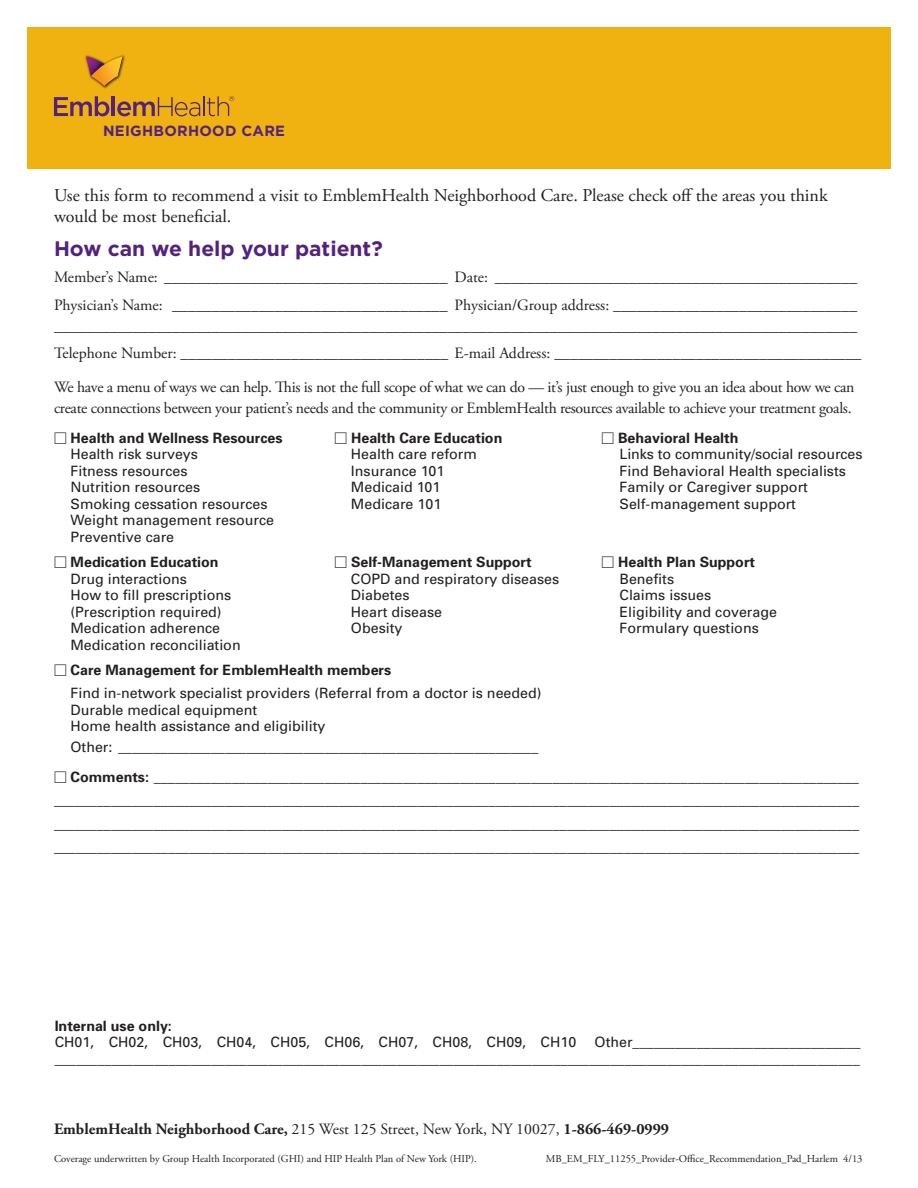
<style>
.page{position:relative;width:918px;height:1188px;background:#fff}
.page>*{position:absolute;margin:0;border:0;box-sizing:border-box;transform-origin:0 0}
.Subtitle{font:700 21px "Gotham";color:#52227f}
.Subtitle-2{font:18px/21px "Adobe Garamond Pro";color:#231f20}
.Body_Copy_A__Garamon{font:15.75px/21px "Adobe Garamond Pro";letter-spacing:-.02em;color:#231f20}
.Body_Copy_A__Garamon-2{font:15.75px "Adobe Garamond Pro";color:#231f20}
.Body_Copy_A__Garamon-3{font:700 15.75px "Adobe Garamond Pro";color:#231f20}
.t1{font:700 14.7px "Gotham";letter-spacing:.02em;color:#52227f}
.Chart_Copy{font:14.25px/16.5px "Univers";color:#231f20;text-align:right}
.Chart_Head{font:700 14.25px "Univers";color:#231f20}
.Chart_Copy-2{font:700 14.25px "Univers";color:#231f20}
.EMB_disclaimer{font:10.5px "Adobe Garamond Pro";color:#231f20}
.s1{font-weight:400}
</style>
<div class="page">
<div style="left:27px;top:27px;width:864px;height:141px;background:#efb211"></div>
<img style="left:85px;top:55px;width:40px;height:34px">
<svg style="left:86px;top:56px;width:37px;height:30px"></svg>
<svg style="left:54px;top:96px;width:55px;height:20px"></svg>
<hr style="left:112px;top:96px;width:3px;height:20px;background:#52227f">
<svg style="left:117px;top:96px;width:117px;height:20px"></svg>
<p class="t1" style="left:103px;top:122px;width:184px">NEIGHBORHOOD CARE</p>
<p class="Subtitle-2" style="left:54px;top:185px;width:775px">Use this form to recommend a visit to EmblemHealth Neighborhood Care. Please check off the areas you think would be most beneficial.</p>
<p class="Subtitle" style="left:54px;top:237px;width:330px">How can we help your patient?</p>
<p class="Body_Copy_A__Garamon-2" style="left:54px;top:267px;width:805px">Member’s Name: ____________________________________ Date: ______________________________________________</p>
<p class="Body_Copy_A__Garamon-2" style="left:54px;top:295px;width:805px">Physician’s Name: ___________________________________ Physician/Group address: _______________________________</p>
<p class="Body_Copy_A__Garamon" style="left:54px;top:316px;width:805px">______________________________________________________________________________________________________</p>
<p class="Body_Copy_A__Garamon-2" style="left:54px;top:344px;width:809px">Telephone Number: __________________________________ E-mail Address: _______________________________________</p>
<p class="Body_Copy_A__Garamon" style="left:54px;top:377px;width:802px">We have a menu of ways we can help. This is not the full scope of what we can do — it’s just enough to give you an idea about how we can create connections between your patient’s needs and the community or EmblemHealth resources available to achieve your treatment goals.</p>
<p class="Chart_Copy-2" style="left:71px;top:428px;width:213px">Health and Wellness Resources</p>
<p class="Chart_Copy-2" style="left:351px;top:428px;width:153px">Health Care Education</p>
<p class="Chart_Copy-2" style="left:618px;top:428px;width:122px">Behavioral Health</p>
<p class="Chart_Copy" style="left:70px;top:446px;width:129px">Health risk surveys</p>
<p class="Chart_Copy" style="left:351px;top:446px;width:127px">Health care reform</p>
<p class="Chart_Copy" style="left:619px;top:446px;width:245px">Links to community/social resources</p>
<p class="Chart_Copy" style="left:70px;top:462px;width:119px">Fitness resources</p>
<p class="Chart_Copy" style="left:351px;top:462px;width:95px">Insurance 101</p>
<p class="Chart_Copy" style="left:619px;top:462px;width:228px">Find Behavioral Health specialists</p>
<p class="Chart_Copy" style="left:70px;top:479px;width:131px">Nutrition resources</p>
<p class="Chart_Copy" style="left:351px;top:479px;width:91px">Medicaid 101</p>
<p class="Chart_Copy" style="left:619px;top:479px;width:190px">Family or Caregiver support</p>
<p class="Chart_Copy" style="left:70px;top:495px;width:199px">Smoking cessation resources</p>
<p class="Chart_Copy" style="left:351px;top:495px;width:92px">Medicare 101</p>
<p class="Chart_Copy" style="left:619px;top:495px;width:178px">Self-management support</p>
<p class="Chart_Copy" style="left:70px;top:512px;width:205px">Weight management resource</p>
<p class="Chart_Copy" style="left:70px;top:528px;width:105px">Preventive care</p>
<p class="Chart_Copy-2" style="left:71px;top:553px;width:150px">Medication Education</p>
<p class="Chart_Copy-2" style="left:351px;top:553px;width:182px">Self-Management Support</p>
<p class="Chart_Copy-2" style="left:618px;top:553px;width:139px">Health Plan Support</p>
<p class="Chart_Copy" style="left:71px;top:570px;width:118px">Drug interactions</p>
<p class="Chart_Copy" style="left:351px;top:570px;width:210px">COPD and respiratory diseases</p>
<p class="Chart_Copy" style="left:619px;top:570px;width:56px">Benefits</p>
<p class="Chart_Copy" style="left:71px;top:587px;width:162px">How to fill prescriptions</p>
<p class="Chart_Copy" style="left:351px;top:587px;width:60px">Diabetes</p>
<p class="Chart_Copy" style="left:619px;top:587px;width:93px">Claims issues</p>
<p class="Chart_Copy" style="left:71px;top:603px;width:153px">(Prescription required)</p>
<p class="Chart_Copy" style="left:351px;top:603px;width:93px">Heart disease</p>
<p class="Chart_Copy" style="left:619px;top:603px;width:159px">Eligibility and coverage</p>
<p class="Chart_Copy" style="left:71px;top:620px;width:151px">Medication adherence</p>
<p class="Chart_Copy" style="left:351px;top:620px;width:53px">Obesity</p>
<p class="Chart_Copy" style="left:619px;top:620px;width:141px">Formulary questions</p>
<p class="Chart_Copy" style="left:71px;top:636px;width:172px">Medication reconciliation</p>
<p class="Chart_Head" style="left:71px;top:661px;width:322px">Care Management for EmblemHealth members</p>
<p class="Chart_Copy" style="left:70px;top:685px;width:473px">Find in-network specialist providers (Referral from a doctor is needed)</p>
<p class="Chart_Copy" style="left:70px;top:701px;width:188px">Durable medical equipment</p>
<p class="Chart_Copy" style="left:70px;top:718px;width:256px">Home health assistance and eligibility</p>
<p class="Chart_Copy" style="left:71px;top:739px;width:469px">Other: ___________________________________________________________</p>
<p class="Chart_Head" style="left:71px;top:768px;width:790px">Comments: ___________________________________________________________________________________________________</p>
<p class="Chart_Copy" style="left:54px;top:792px;width:807px">_________________________________________________________________________________________________________________</p>
<p class="Chart_Copy" style="left:54px;top:815px;width:807px">_________________________________________________________________________________________________________________</p>
<p class="Chart_Head" style="left:54px;top:838px;width:807px">_________________________________________________________________________________________________________________</p>
<p class="Chart_Head" style="left:55px;top:1017px;width:119px">Internal use only:</p>
<p class="Chart_Copy" style="left:55px;top:1034px;width:523px">CH01, CH02, CH03, CH04, CH05, CH06, CH07, CH08, CH09, CH10</p>
<p class="Chart_Copy" style="left:55px;top:1034px;width:807px">Other________________________________ _________________________________________________________________________________________________________________</p>
<p class="Body_Copy_A__Garamon-3" style="left:54px;top:1120px;width:617px">EmblemHealth Neighborhood Care, <span class="s1">215 West 125 Street, New York, NY 10027,</span> 1-866-469-0999</p>
<p class="EMB_disclaimer" style="left:54px;top:1152px;width:424px">Coverage underwritten by Group Health Incorporated (GHI) and HIP Health Plan of New York (HIP).</p>
<p class="EMB_disclaimer" style="left:546px;top:1152px;width:318px">MB_EM_FLY_11255_Provider-Office_Recommendation_Pad_Harlem 4/13</p>
</div>
